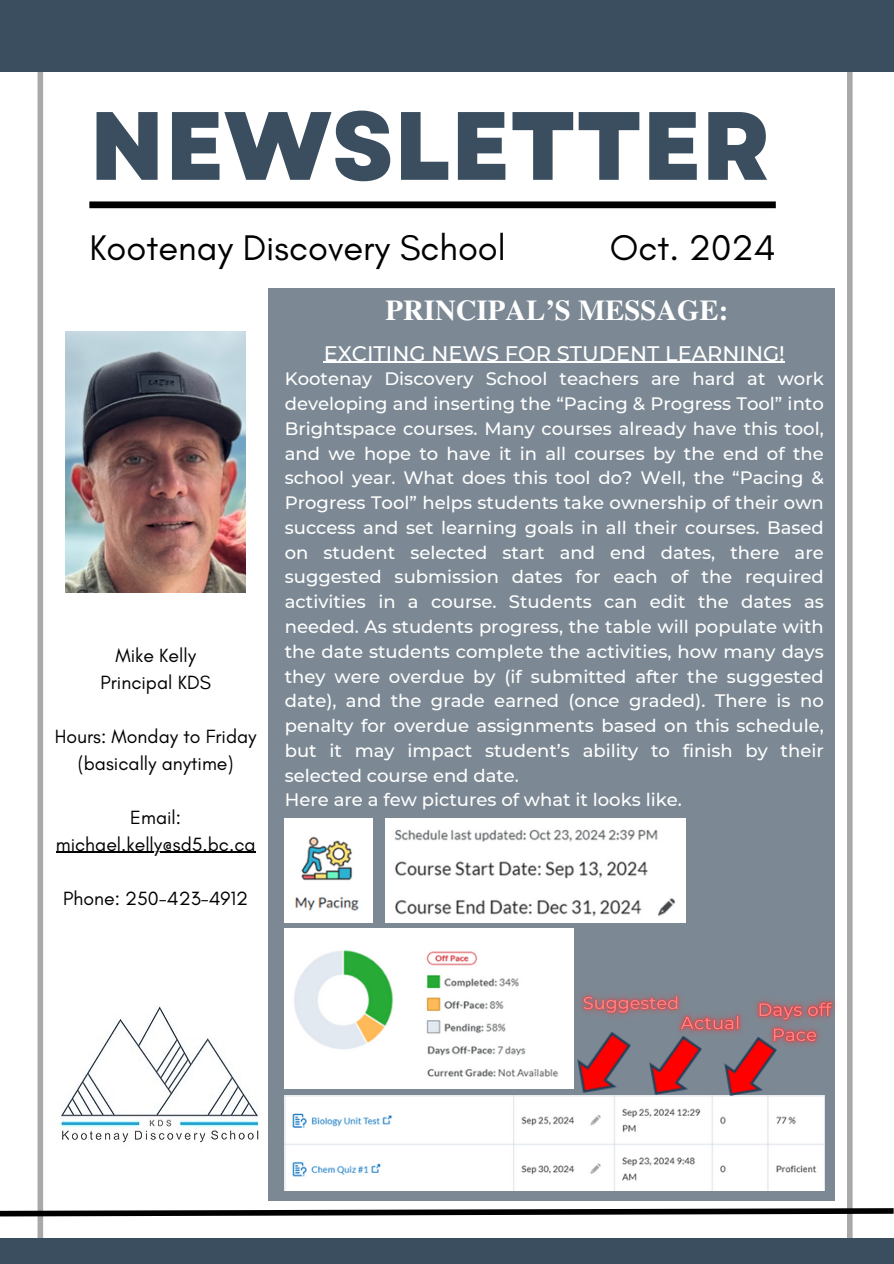
<style>
.page{position:relative;width:894px;height:1264px;background:#fff}
.page>*{position:absolute;margin:0;border:0;box-sizing:border-box;transform-origin:0 0}
.t1{font:800 96.75px "Garet";color:#3b4e5f}
.t2{font:36.3px "Glacial Indifference";color:#000}
.t3{font:700 28.8px "Te X Gyre Termes";color:#fff}
.t4{font:500 21px "Montserrat";color:#fff}
.t5{font:19.5px/27px "Glacial Indifference";color:#000;text-align:center}
.t6{font:500 18px/24.8px "Montserrat";color:#fff}
</style>
<div class="page">
<img style="left:43px;top:989px;width:216px;height:159px">
<div style="left:37px;top:0;width:6px;height:1263px;background:#a9a9a9"></div>
<div style="left:846px;top:0;width:6px;height:1263px;background:#a9a9a9"></div>
<div style="left:89px;top:201px;width:686px;height:7px;background:#000"></div>
<svg style="left:0;top:1205px;width:893px;height:14px"></svg>
<div style="left:268px;top:288px;width:566px;height:912px;background:#7c8994"></div>
<div style="left:0;top:0;width:893px;height:71px;background:#3b4e5f"></div>
<div style="left:0;top:1237px;width:893px;height:26px;background:#3b4e5f"></div>
<img style="left:66px;top:331px;width:180px;height:261px">
<hr style="left:323px;top:362px;width:461px;height:1px;background:#fff">
<img style="left:285px;top:818px;width:87px;height:104px">
<img style="left:385px;top:818px;width:300px;height:104px">
<img style="left:285px;top:929px;width:288px;height:159px">
<img style="left:285px;top:1095px;width:538px;height:95px">
<img style="left:577px;top:1032px;width:53px;height:60px">
<hr style="left:56px;top:851px;width:199px;height:2px;background:#000">
<img style="left:649px;top:1055px;width:49px;height:39px">
<img style="left:724px;top:1063px;width:42px;height:32px">
<img style="left:564px;top:974px;width:94px;height:57px">
<img style="left:658px;top:994px;width:79px;height:61px">
<img style="left:737px;top:980px;width:116px;height:86px">
<h2 class="t1" style="left:89px;top:76px;width:682px">NEWSLETTER</h2>
<p class="t2" style="left:89px;top:226px;width:418px">Kootenay Discovery School</p>
<p class="t2" style="left:609px;top:226px;width:167px">Oct. 2024</p>
<p class="t3" style="left:385px;top:288px;width:344px">PRINCIPAL’S MESSAGE:</p>
<p class="t5" style="left:100px;top:641px;width:112px">Mike Kelly<br>Principal KDS</p>
<p class="t5" style="left:55px;top:722px;width:203px">Hours: Monday to Friday (basically anytime)</p>
<p class="t5" style="left:130px;top:803px;width:52px">Email:</p>
<h5 class="t5" style="left:56px;top:830px;width:201px">michael.kelly@sd5.bc.ca</h5>
<h5 class="t5" style="left:63px;top:884px;width:186px">Phone: 250-423-4912</h5>
<h3 class="t4" style="left:323px;top:340px;width:462px">EXCITING NEWS FOR STUDENT LEARNING!</h3>
<h3 class="t6" style="left:285px;top:366px;width:540px">Kootenay Discovery School teachers are hard at work developing and inserting the “Pacing &amp; Progress Tool” into Brightspace courses. Many courses already have this tool, and we hope to have it in all courses by the end of the school year. What does this tool do? Well, the “Pacing &amp; Progress Tool” helps students take ownership of their own success and set learning goals in all their courses. Based on student selected start and end dates, there are suggested submission dates for each of the required activities in a course. Students can edit the dates as needed. As students progress, the table will populate with the date students complete the activities, how many days they were overdue by (if submitted after the suggested date), and the grade earned (once graded). There is no penalty for overdue assignments based on this schedule, but it may impact student’s ability to finish by their selected course end date.<br>Here are a few pictures of what it looks like.</h3>
</div>
